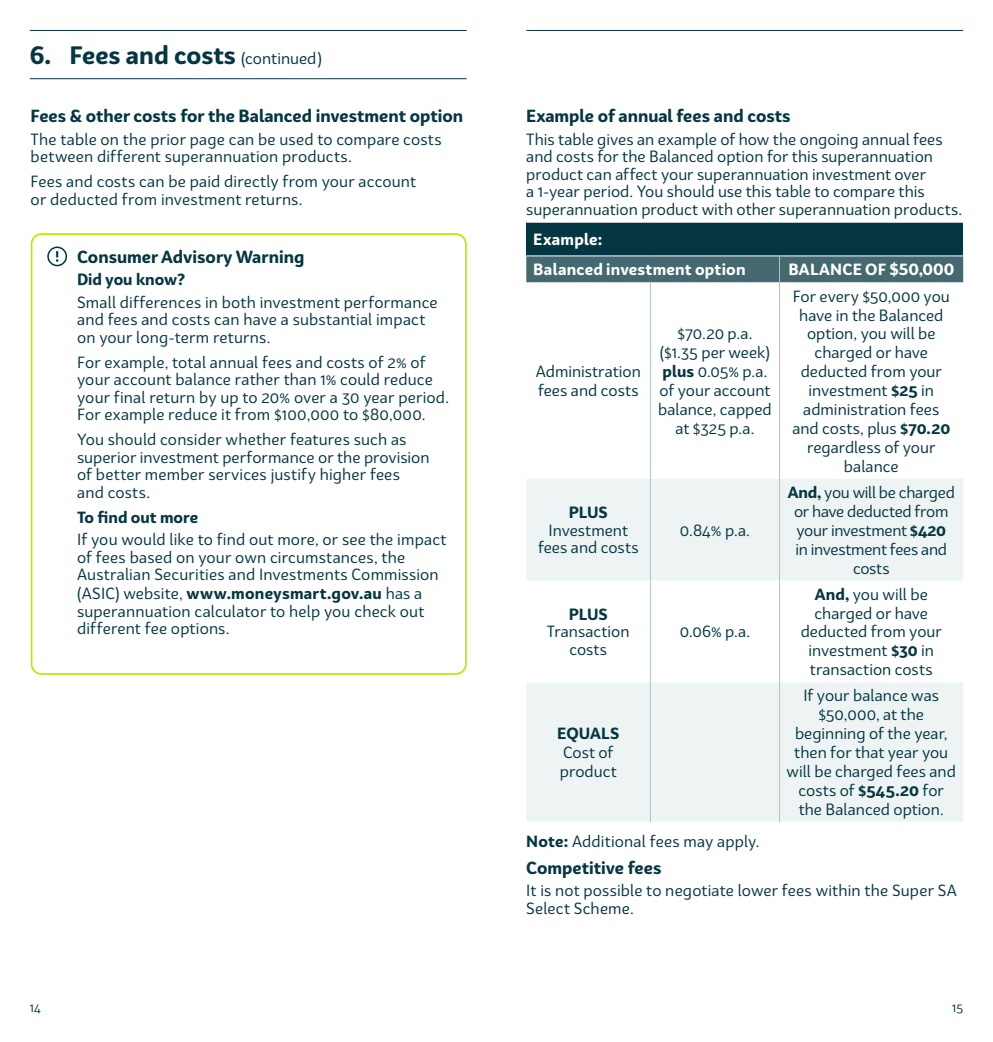
<style>
.page{position:relative;width:993px;height:1042px;background:#fff}
.page>*{position:absolute;margin:0;border:0;box-sizing:border-box;transform-origin:0 0}
.t1{font:700 24.5px "Bw Surco";color:#053742}
.t2{font:700 17.15px "Bw Surco";color:#053742}
.t3{font:15.75px/18.9px "Bw Surco";letter-spacing:.005em;color:#053742}
.t4{font:15.75px/18.9px "Bw Surco";letter-spacing:-.02em;color:#053742;text-align:center}
.t5{font:700 15.75px/30.3px "Bw Surco";letter-spacing:.015em;color:#fff}
.t6{font:700 15.75px "Bw Surco";color:#053742}
.t7{font:12.25px "Bw Surco";color:#053742}
.s1{font-weight:400;font-size:15.75px}
.s2{font-weight:700}
</style>
<div class="page">
<hr style="left:30px;top:30px;width:436px;height:1px;background:#053742">
<hr style="left:30px;top:78px;width:436px;height:1px;background:#053742">
<hr style="left:526px;top:30px;width:436px;height:1px;background:#053742">
<div style="left:31px;top:233px;width:435px;height:442px;border:2px solid #c4e500;border-radius:10px"></div>
<svg style="left:47px;top:246px;width:20px;height:20px"></svg>
<div style="left:526px;top:222px;width:436px;height:34px;background:#053742"></div>
<svg style="left:526px;top:282px;width:436px;height:197px"></svg>
<svg style="left:526px;top:479px;width:436px;height:343px;fill:#eef4f4"></svg>
<hr style="left:526px;top:222px;width:124px;height:1px;background:#fff">
<hr style="left:650px;top:222px;width:129px;height:1px;background:#fff">
<hr style="left:779px;top:222px;width:183px;height:1px;background:#fff">
<hr style="left:526px;top:255px;width:124px;height:1px;background:#fff">
<hr style="left:650px;top:255px;width:129px;height:1px;background:#fff">
<hr style="left:779px;top:255px;width:183px;height:1px;background:#fff">
<div style="left:526px;top:256px;width:436px;height:26px;background:#446971"></div>
<hr style="left:649px;top:282px;width:1px;height:197px;background:#abc5c7">
<hr style="left:778px;top:282px;width:1px;height:197px;background:#abc5c7">
<hr style="left:649px;top:479px;width:1px;height:101px;background:#abc5c7">
<hr style="left:778px;top:479px;width:1px;height:101px;background:#abc5c7">
<hr style="left:649px;top:580px;width:1px;height:102px;background:#abc5c7">
<hr style="left:778px;top:580px;width:1px;height:102px;background:#abc5c7">
<hr style="left:649px;top:682px;width:1px;height:140px;background:#abc5c7">
<hr style="left:778px;top:682px;width:1px;height:140px;background:#abc5c7">
<h1 class="t1" style="left:30px;top:38px;width:294px">6. Fees and costs <span class="s1">(continued)</span></h1>
<p class="t2" style="left:31px;top:104px;width:434px">Fees &amp; other costs for the Balanced investment option</p>
<p class="t3" style="left:31px;top:130px;width:412px;line-height:17.5px">The table on the prior page can be used to compare costs between different superannuation products.</p>
<p class="t3" style="left:31px;top:172px;width:387px;line-height:17.5px">Fees and costs can be paid directly from your account or deducted from investment returns.</p>
<p class="t2" style="left:77px;top:245px;width:229px">Consumer Advisory Warning</p>
<p class="t6" style="left:77px;top:269px;width:110px">Did you know?</p>
<p class="t3" style="left:77px;top:293px;width:362px;line-height:17.5px">Small differences in both investment performance and fees and costs can have a substantial impact on your long-term returns.</p>
<p class="t3" style="left:77px;top:353px;width:373px;line-height:17.5px">For example, total annual fees and costs of 2% of your account balance rather than 1% could reduce your final return by up to 20% over a 30 year period.<br>For example reduce it from $100,000 to $80,000.</p>
<p class="t3" style="left:77px;top:430px;width:354px;line-height:17.5px">You should consider whether features such as superior investment performance or the provision of better member services justify higher fees and costs.</p>
<p class="t6" style="left:77px;top:506px;width:123px">To find out more</p>
<p class="t3" style="left:77px;top:530px;width:371px;line-height:17.8px">If you would like to find out more, or see the impact of fees based on your own circumstances, the Australian Securities and Investments Commission (ASIC) website, <span class="s2">www.moneysmart.gov.au</span> has a superannuation calculator to help you check out different fee options.</p>
<p class="t2" style="left:526px;top:104px;width:266px">Example of annual fees and costs</p>
<p class="t3" style="left:526px;top:130px;width:437px;line-height:17.5px">This table gives an example of how the ongoing annual fees and costs for the Balanced option for this superannuation product can affect your superannuation investment over<br>a 1-year period. You should use this table to compare this superannuation product with other superannuation products.</p>
<p class="t5" style="left:533px;top:224px;width:214px">Example:<br>Balanced investment option</p>
<p class="t5" style="left:788px;top:254px;width:167px">BALANCE OF $50,000</p>
<p class="t3" style="left:535px;top:362px;width:107px">Administration fees and costs</p>
<p class="t3" style="left:657px;top:324px;width:115px;text-align:center">$70.20 p.a. ($1.35 per week) <span class="s2">plus</span> 0.05% p.a. of your account balance, capped at $325 p.a.</p>
<p class="t6" style="left:568px;top:501px;width:40px">PLUS</p>
<p class="t3" style="left:538px;top:521px;width:102px;line-height:17.5px;text-align:center">Investment fees and costs</p>
<p class="t3" style="left:679px;top:520px;width:71px">0.84% p.a.</p>
<p class="t6" style="left:568px;top:603px;width:40px">PLUS</p>
<p class="t3" style="left:546px;top:622px;width:84px;line-height:17.5px;text-align:center">Transaction costs</p>
<p class="t3" style="left:679px;top:622px;width:72px">0.06% p.a.</p>
<p class="t6" style="left:557px;top:722px;width:64px">EQUALS</p>
<p class="t3" style="left:559px;top:742px;width:58px">Cost of product</p>
<p class="t3" style="left:792px;top:286px;width:159px;text-align:center">For every $50,000 you have in the Balanced option, you will be charged or have deducted from your investment <span class="s2">$25</span> in administration fees and costs, plus <span class="s2">$70.20 </span>regardless of your balance</p>
<p class="t4" style="left:787px;top:482px;width:168px"><span class="s2">And,</span> you will be charged or have deducted from your investment <span class="s2">$420<br></span>in investment fees and costs</p>
<p class="t3" style="left:800px;top:584px;width:143px;text-align:center"><span class="s2">And,</span> you will be charged or have deducted from your investment <span class="s2">$30</span> in transaction costs</p>
<p class="t3" style="left:786px;top:686px;width:171px;text-align:center">If your balance was $50,000, at the beginning of the year, then for that year you will be charged fees and costs of <span class="s2">$545.20</span> for the Balanced option.</p>
<p class="t3" style="left:526px;top:831px;width:235px"><span class="s2">Note:</span> Additional fees may apply.</p>
<p class="t2" style="left:526px;top:856px;width:137px">Competitive fees</p>
<p class="t3" style="left:526px;top:881px;width:432px;line-height:17.5px">It is not possible to negotiate lower fees within the Super SA<br>Select Scheme.</p>
<p class="t7" style="left:30px;top:999px;width:13px">14</p>
<p class="t7" style="left:951px;top:999px;width:12px">15</p>
</div>
